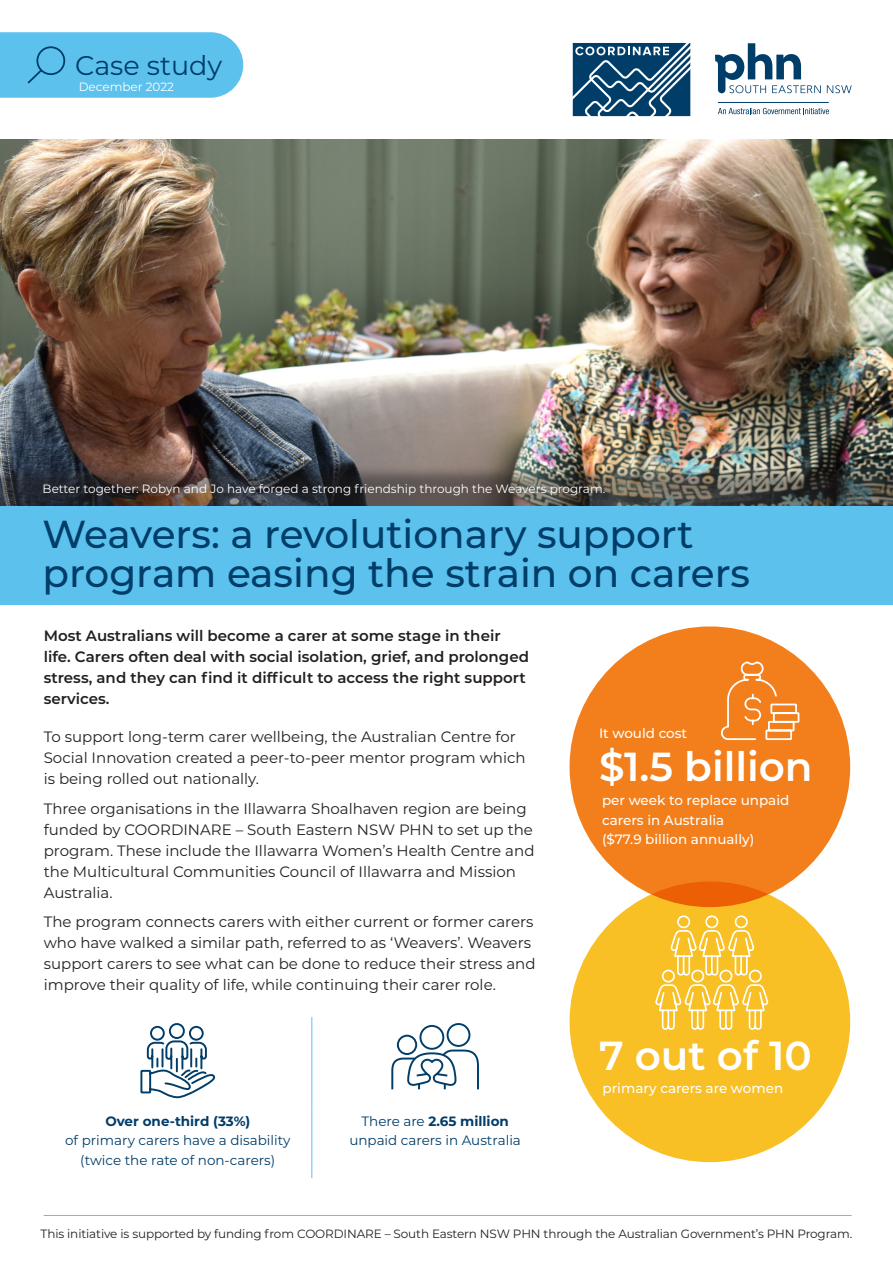
<style>
.page{position:relative;width:893px;height:1263px;background:#fff}
.page>*{position:absolute;margin:0;border:0;box-sizing:border-box;transform-origin:0 0}
.Level_2{font:600 40.5px "Montserrat";color:#fff}
.Level_2-2{font:500 39px/39px "Montserrat";color:#003d69}
.Center{font:27px "Montserrat";color:#003d69}
.body_text{font:15px/21px "Montserrat";color:#231f20}
.body_text-2{font:600 15px/21px "Montserrat";color:#231f20}
.t1{font:13.5px/19.5px "Montserrat";color:#003d69;text-align:center}
.body{font:500 13.5px/19.5px "Montserrat";color:#fff}
.body_text-3{font:12px "Montserrat";letter-spacing:-.01em;color:#231f20}
.body_text-4{font:12px "Montserrat";color:#fff}
.s1{font-weight:700}
</style>
<div class="page">
<img style="left:0;top:140px;width:893px;height:325px">
<svg style="left:827px;top:85px;width:25px;height:8px"></svg>
<svg style="left:715px;top:43px;width:106px;height:50px"></svg>
<svg style="left:718px;top:108px;width:111px;height:6px"></svg>
<hr style="left:718px;top:102px;width:111px;height:1px;background:#003d69">
<svg style="left:574px;top:44px;width:115px;height:71px;background:#346487"></svg>
<div style="left:572px;top:42px;width:119px;height:75px;border:1px solid #fff"></div>
<hr style="left:44px;top:1215px;width:808px;height:1px;background:#5cc1ed">
<div style="left:570px;top:626px;width:280px;height:281px;background:#f37f1c;border-radius:50%"></div>
<div style="left:570px;top:881px;width:280px;height:281px;background:#f8c025;border-radius:50%"></div>
<svg style="left:0;top:32px;width:243px;height:66px;background:#60c1ec"></svg>
<hr style="left:311px;top:1017px;width:1px;height:87px;background:#56c2ee">
<hr style="left:311px;top:1104px;width:1px;height:74px;background:#56c2ee">
<svg style="left:140px;top:1023px;width:76px;height:76px"></svg>
<svg style="left:391px;top:1023px;width:88px;height:67px"></svg>
<div style="left:0;top:465px;width:893px;height:117px;background:#231f20;opacity:.45"></div>
<div style="left:0;top:506px;width:893px;height:98px;background:#5cc1ed"></div>
<svg style="left:721px;top:661px;width:79px;height:79px"></svg>
<svg style="left:655px;top:915px;width:113px;height:115px"></svg>
<p class="Center" style="left:75px;top:47px;width:148px">Case study</p>
<p class="body_text-4" style="left:79px;top:79px;width:97px">December 2022</p>
<p class="body_text-4" style="left:43px;top:480px;width:564px">Better together: Robyn and Jo have forged a strong friendship through the Weavers program.</p>
<p class="Level_2-2" style="left:43px;top:513px;width:709px">Weavers: a revolutionary support program easing the strain on carers</p>
<p class="body_text-2" style="left:44px;top:624px;width:487px">Most Australians will become a carer at some stage in their life. Carers often deal with social isolation, grief, and prolonged stress, and they can find it difficult to access the right support services.</p>
<p class="body_text" style="left:44px;top:726px;width:483px">To support long-term carer wellbeing, the Australian Centre for<br>Social Innovation created a peer-to-peer mentor program which is being rolled out nationally.</p>
<p class="body_text" style="left:44px;top:797px;width:492px">Three organisations in the Illawarra Shoalhaven region are being funded by COORDINARE – South Eastern NSW PHN to set up the program. These include the Illawarra Women’s Health Centre and the Multicultural Communities Council of Illawarra and Mission Australia.</p>
<p class="body_text" style="left:44px;top:911px;width:493px">The program connects carers with either current or former carers who have walked a similar path, referred to as ‘Weavers’. Weavers support carers to see what can be done to reduce their stress and improve their quality of life, while continuing their carer role.</p>
<p class="t1" style="left:65px;top:1111px;width:227px"><span class="s1">Over one-third (33%)<br></span>of primary carers have a disability (twice the rate of non-carers)</p>
<p class="t1" style="left:349px;top:1111px;width:173px">There are <span class="s1">2.65 million </span>unpaid carers in Australia</p>
<p class="body" style="left:599px;top:722px;width:90px">It would cost</p>
<p class="Level_2" style="left:599px;top:738px;width:215px">$1.5 billion</p>
<p class="body" style="left:602px;top:790px;width:189px">per week to replace unpaid carers in Australia<br>($77.9 billion annually)</p>
<p class="Level_2" style="left:599px;top:1027px;width:214px">7 out of 10</p>
<p class="body" style="left:603px;top:1077px;width:182px">primary carers are women</p>
<p class="body_text-3" style="left:41px;top:1226px;width:813px">This initiative is supported by funding from COORDINARE – South Eastern NSW PHN through the Australian Government’s PHN Program.</p>
</div>
